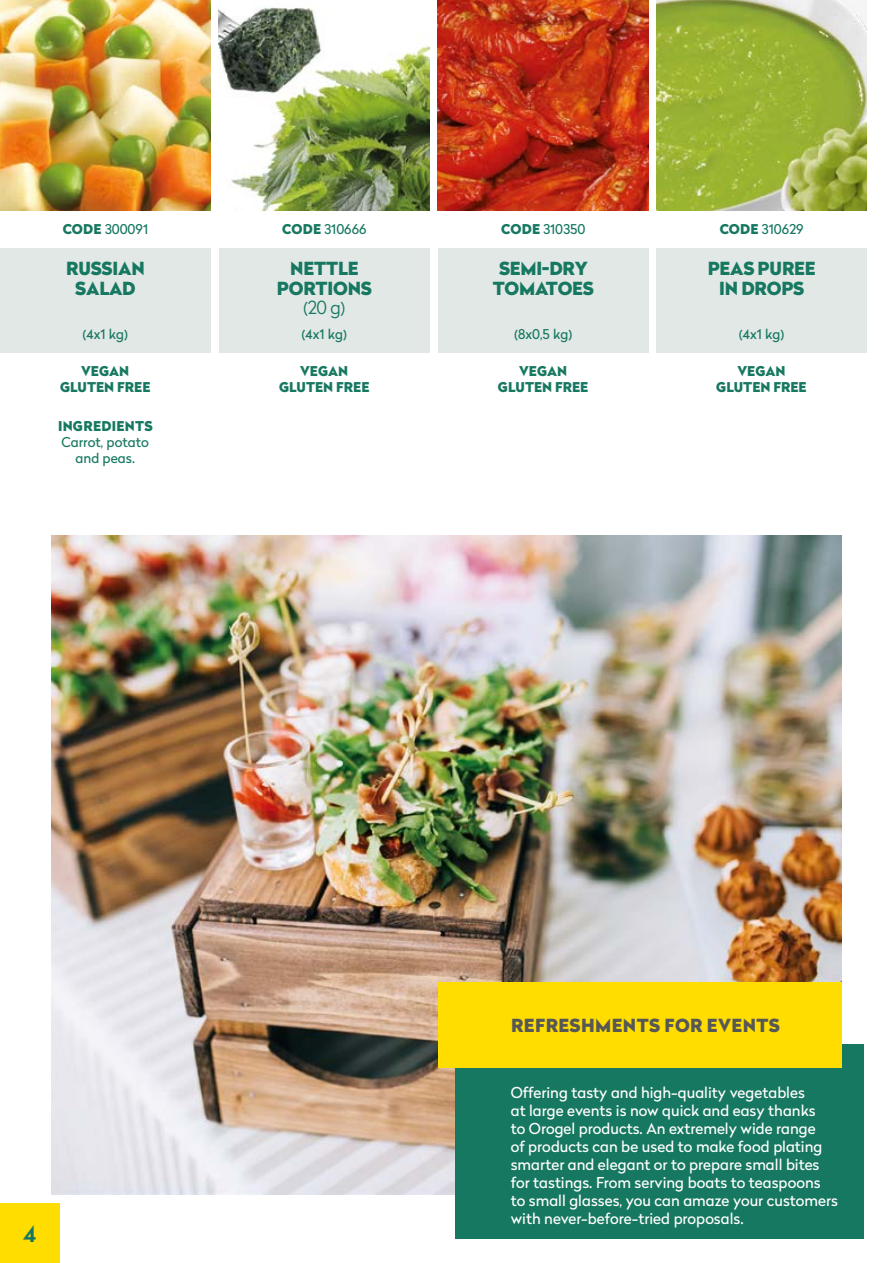
<style>
.page{position:relative;width:893px;height:1263px;background:#fff}
.page>*{position:absolute;margin:0;border:0;box-sizing:border-box;transform-origin:0 0}
.t1{font:700 22.5px "Radikal";color:#177861}
.t2{font:900 18px/19.5px "Radikal";letter-spacing:-.01em;color:#177861;text-align:center}
.t3{font:900 18px "Radikal";letter-spacing:.02em;color:#575756}
.t4{font:300 18px "Radikal";color:#177861}
.t5{font:15px/18px "Radikal";color:#fff}
.t6{font:13.5px/16.2px "Radikal";color:#177861;text-align:center}
.t7{font:900 13.5px/16.2px "Radikal";color:#177861;text-align:center}
.t8{font:900 13.5px "Radikal";letter-spacing:.02em;color:#177861}
.s1{font-weight:900}
</style>
<div class="page">
<div style="left:0;top:248px;width:210px;height:105px;background:#e2e8e5"></div>
<img style="left:0;top:0;width:210px;height:210px">
<img style="left:51px;top:536px;width:791px;height:659px">
<div style="left:455px;top:1044px;width:409px;height:195px;background:#177861"></div>
<div style="left:438px;top:982px;width:404px;height:85px;background:#fd0"></div>
<div style="left:219px;top:248px;width:210px;height:104px;background:#e2e8e5"></div>
<img style="left:219px;top:7px;width:210px;height:203px">
<div style="left:438px;top:248px;width:210px;height:104px;background:#e2e8e5"></div>
<img style="left:438px;top:0;width:210px;height:210px">
<div style="left:656px;top:248px;width:211px;height:104px;background:#e2e8e5"></div>
<img style="left:656px;top:0;width:211px;height:210px">
<div style="left:0;top:1203px;width:60px;height:60px;background:#fd0"></div>
<p class="t6" style="left:63px;top:221px;width:87px"><span class="s1">CODE</span> 300091</p>
<p class="t2" style="left:66px;top:258px;width:80px">RUSSIAN<br>SALAD</p>
<p class="t6" style="left:82px;top:326px;width:47px">(4x1 kg)</p>
<p class="t7" style="left:60px;top:363px;width:92px">VEGAN<br>GLUTEN FREE</p>
<p class="t8" style="left:58px;top:416px;width:96px">INGREDIENTS</p>
<p class="t6" style="left:61px;top:433px;width:89px">Carrot, potato and peas.</p>
<p class="t6" style="left:282px;top:221px;width:86px"><span class="s1">CODE</span> 310666</p>
<p class="t2" style="left:277px;top:258px;width:97px">NETTLE<br>PORTIONS</p>
<p class="t4" style="left:303px;top:295px;width:44px">(20 g)</p>
<p class="t6" style="left:301px;top:326px;width:47px">(4x1 kg)</p>
<p class="t7" style="left:279px;top:363px;width:92px">VEGAN<br>GLUTEN FREE</p>
<p class="t6" style="left:501px;top:221px;width:86px"><span class="s1">CODE</span> 310350</p>
<p class="t2" style="left:493px;top:258px;width:103px">SEMI-DRY<br>TOMATOES</p>
<p class="t6" style="left:514px;top:326px;width:60px">(8x0,5 kg)</p>
<p class="t7" style="left:498px;top:363px;width:92px">VEGAN<br>GLUTEN FREE</p>
<p class="t6" style="left:720px;top:221px;width:85px"><span class="s1">CODE</span> 310629</p>
<p class="t2" style="left:708px;top:258px;width:110px">PEAS PUREE<br>IN DROPS</p>
<p class="t6" style="left:739px;top:326px;width:47px">(4x1 kg)</p>
<p class="t7" style="left:716px;top:363px;width:92px">VEGAN<br>GLUTEN FREE</p>
<h1 class="t1" style="left:23px;top:1217px;width:15px">4</h1>
<p class="t3" style="left:511px;top:1011px;width:270px">REFRESHMENTS FOR EVENTS</p>
<p class="t5" style="left:511px;top:1083px;width:329px">Offering tasty and high-quality vegetables<br>at large events is now quick and easy thanks<br>to Orogel products. An extremely wide range<br>of products can be used to make food plating smarter and elegant or to prepare small bites for tastings. From serving boats to teaspoons to small glasses, you can amaze your customers with never-before-tried proposals.</p>
</div>
